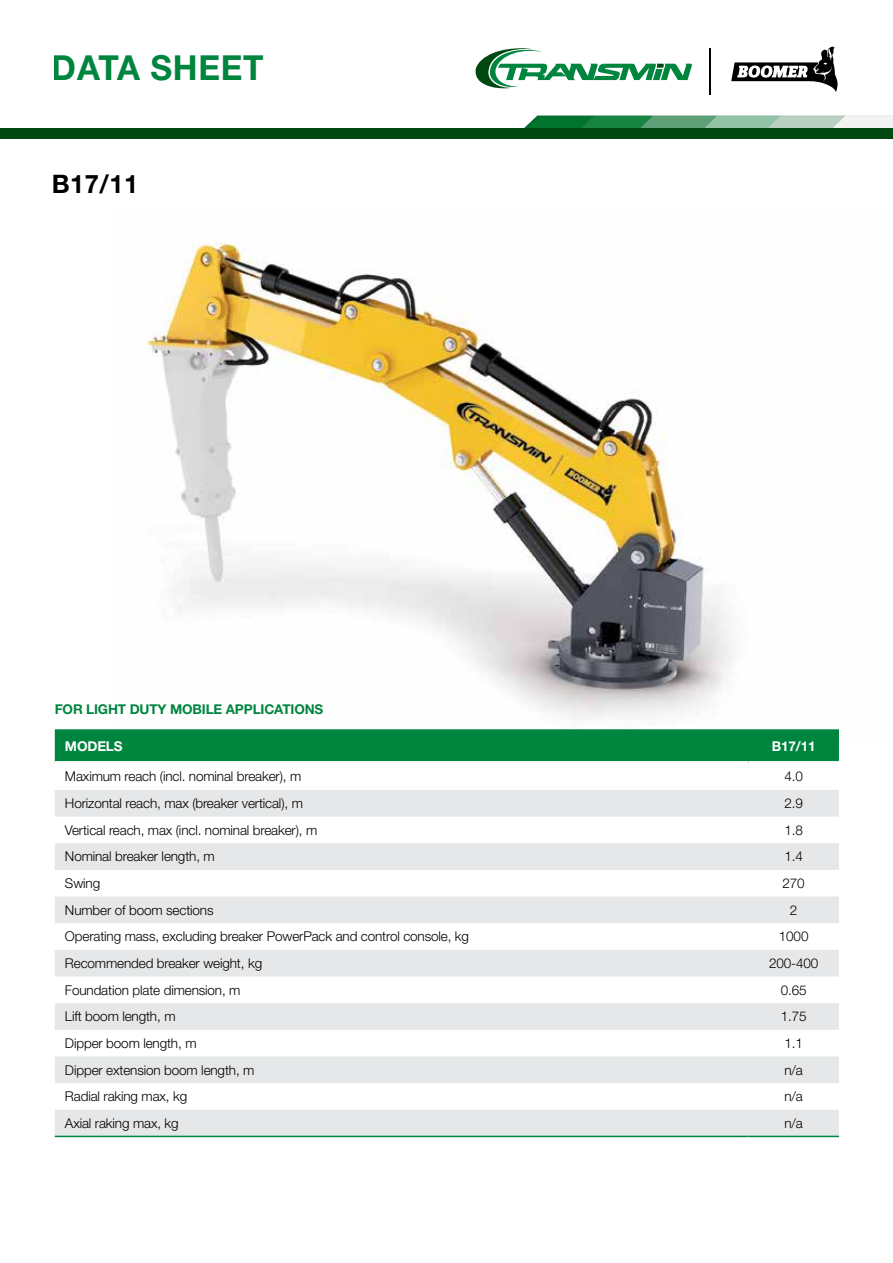
<style>
.page{position:relative;width:893px;height:1263px;background:#fff}
.page>*{position:absolute;margin:0;border:0;box-sizing:border-box;transform-origin:0 0}
.t1{font:700 34.5px "Helvetica Neue LT Std";letter-spacing:.02em;color:#00853f}
.t2{font:700 25.5px "Helvetica Neue LT Std";color:#000}
.t3{font:300 13.5px "Helvetica Neue LT Std";letter-spacing:-.01em;color:#000}
.t4{font:700 13.5px "Helvetica Neue LT Std";letter-spacing:-.01em;color:#00853f}
.t5{font:700 13.5px "Helvetica Neue LT Std";letter-spacing:-.01em;color:#fff}
</style>
<div class="page">
<img style="left:147px;top:243px;width:586px;height:476px">
<svg style="left:45px;top:115px;width:848px;height:14px"></svg>
<div style="left:0;top:129px;width:893px;height:10px;background:#004712"></div>
<hr style="left:709px;top:48px;width:2px;height:47px;background:#000">
<svg style="left:731px;top:47px;width:107px;height:45px"></svg>
<svg style="left:475px;top:48px;width:217px;height:41px"></svg>
<div style="left:55px;top:729px;width:784px;height:32px;background:#00853f"></div>
<svg style="left:55px;top:790px;width:784px;height:346px"></svg>
<svg style="left:55px;top:896px;width:784px;height:80px;fill:#e6e7e8"></svg>
<hr style="left:55px;top:1136px;width:693px;height:1px;background:#00853f">
<svg style="left:55px;top:761px;width:693px;height:1px"></svg>
<svg style="left:748px;top:761px;width:91px;height:3px"></svg>
<hr style="left:748px;top:1136px;width:91px;height:1px;background:#00853f">
<h1 class="t1" style="left:52px;top:46px;width:213px">DATA SHEET</h1>
<h2 class="t2" style="left:52px;top:168px;width:88px">B17/11</h2>
<p class="t4" style="left:55px;top:701px;width:270px">FOR LIGHT DUTY MOBILE APPLICATIONS</p>
<p class="t5" style="left:65px;top:738px;width:59px">MODELS</p>
<p class="t5" style="left:772px;top:738px;width:45px">B17/11</p>
<p class="t3" style="left:65px;top:768px;width:238px">Maximum reach (incl. nominal breaker), m</p>
<p class="t3" style="left:784px;top:768px;width:20px">4.0</p>
<p class="t3" style="left:65px;top:795px;width:239px">Horizontal reach, max (breaker vertical), m</p>
<p class="t3" style="left:784px;top:795px;width:20px">2.9</p>
<p class="t3" style="left:65px;top:822px;width:254px">Vertical reach, max (incl. nominal breaker), m</p>
<p class="t3" style="left:784px;top:822px;width:20px">1.8</p>
<p class="t3" style="left:65px;top:848px;width:151px">Nominal breaker length, m</p>
<p class="t3" style="left:784px;top:848px;width:20px">1.4</p>
<p class="t3" style="left:65px;top:875px;width:37px">Swing</p>
<p class="t3" style="left:783px;top:875px;width:24px">270</p>
<p class="t3" style="left:65px;top:902px;width:150px">Number of boom sections</p>
<p class="t3" style="left:790px;top:902px;width:9px">2</p>
<p class="t3" style="left:65px;top:928px;width:406px">Operating mass, excluding breaker PowerPack and control console, kg</p>
<p class="t3" style="left:779px;top:928px;width:31px">1000</p>
<p class="t3" style="left:65px;top:955px;width:199px">Recommended breaker weight, kg</p>
<p class="t3" style="left:769px;top:955px;width:51px">200-400</p>
<p class="t3" style="left:65px;top:982px;width:177px">Foundation plate dimension, m</p>
<p class="t3" style="left:781px;top:982px;width:27px">0.65</p>
<p class="t3" style="left:65px;top:1008px;width:112px">Lift boom length, m</p>
<p class="t3" style="left:781px;top:1008px;width:27px">1.75</p>
<p class="t3" style="left:65px;top:1035px;width:133px">Dipper boom length, m</p>
<p class="t3" style="left:784px;top:1035px;width:20px">1.1</p>
<p class="t3" style="left:65px;top:1061px;width:191px">Dipper extension boom length, m</p>
<p class="t3" style="left:784px;top:1061px;width:20px">n/a</p>
<p class="t3" style="left:65px;top:1088px;width:124px">Radial raking max, kg</p>
<p class="t3" style="left:784px;top:1088px;width:20px">n/a</p>
<p class="t3" style="left:65px;top:1115px;width:115px">Axial raking max, kg</p>
<p class="t3" style="left:784px;top:1115px;width:20px">n/a</p>
</div>
